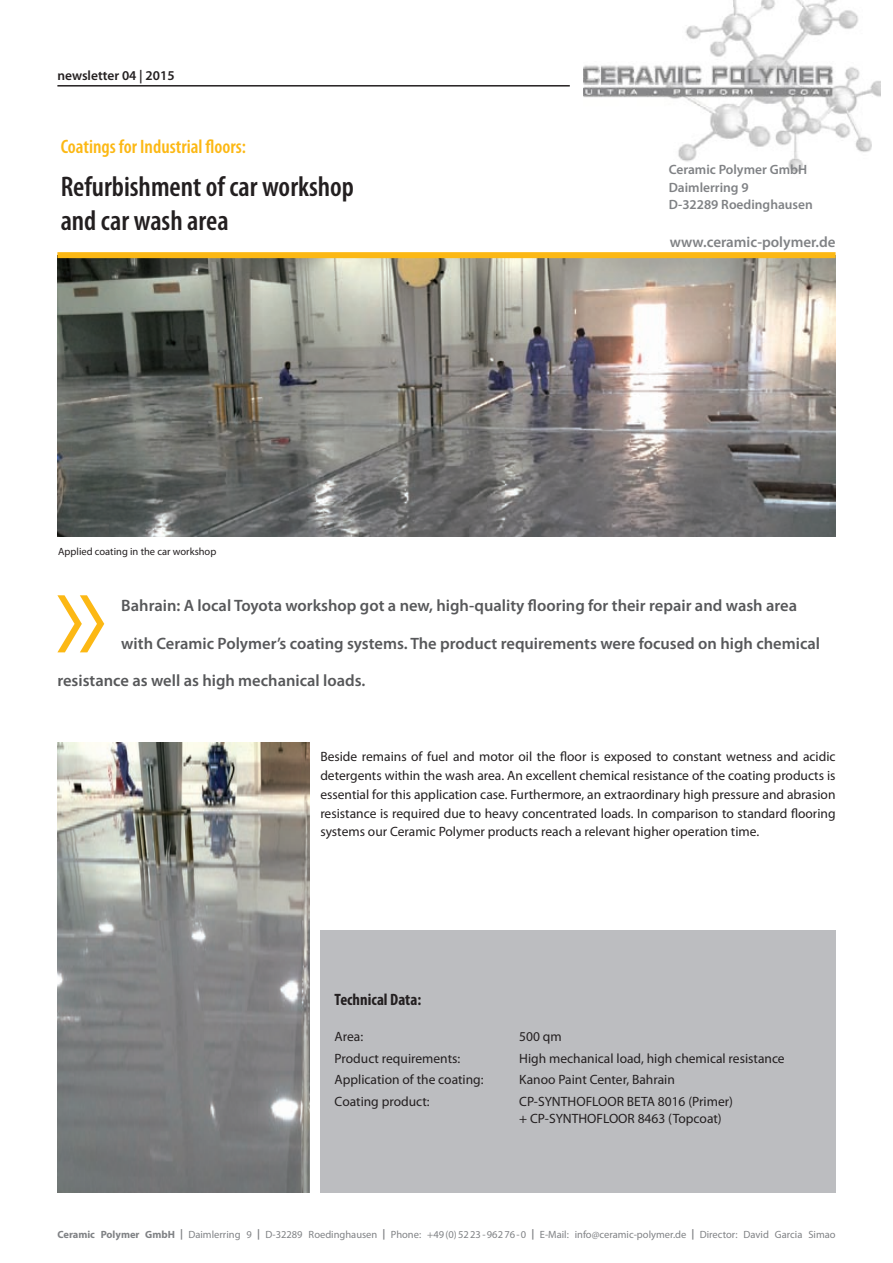
<style>
.page{position:relative;width:893px;height:1263px;background:#fff}
.page>*{position:absolute;margin:0;border:0;box-sizing:border-box;transform-origin:0 0}
.t1{font:600 condensed 28.5px/34.5px "Myriad Pro";color:#231f20}
.t2{font:600 condensed 19.5px "Myriad Pro";color:#fcb814}
.t3{font:600 16.5px "Myriad Pro";color:#57585a}
.t4{font:700 condensed 16.5px "Myriad Pro";color:#231f20}
.t5{font:600 15px "Myriad Pro";color:#808285}
.t6{font:13.5px/18.8px "Myriad Pro";color:#231f20}
.t7{font:600 13.5px/17.2px "Myriad Pro";color:#808285}
.t8{font:600 13.5px "Myriad Pro";color:#231f20}
.t9{font:10.5px "Myriad Pro";color:#808285}
.t10{font:10.5px "Myriad Pro";color:#231f20}
.s1{font-weight:700}
</style>
<div class="page">
<img style="left:584px;top:0;width:296px;height:172px">
<img style="left:57px;top:258px;width:779px;height:278px">
<img style="left:57px;top:743px;width:253px;height:450px">
<div style="left:57px;top:252px;width:779px;height:6px;background:#fcb814"></div>
<svg style="left:57px;top:595px;width:47px;height:57px"></svg>
<div style="left:320px;top:930px;width:516px;height:263px;background:#bcbdc0"></div>
<hr style="left:57px;top:85px;width:513px;height:2px;background:#231f20">
<p class="t8" style="left:57px;top:67px;width:119px">newsletter 04 | 2015</p>
<h2 class="t2" style="left:61px;top:134px;width:187px">Coatings for Industrial floors:</h2>
<h1 class="t1" style="left:61px;top:169px;width:295px">Refurbishment of car workshop and car wash area</h1>
<p class="t10" style="left:58px;top:545px;width:160px">Applied coating in the car workshop</p>
<p class="t7" style="left:669px;top:161px;width:146px">Ceramic Polymer GmbH<br>Daimlerring 9<br>D-32289 Roedinghausen</p>
<p class="t5" style="left:670px;top:233px;width:167px">www.ceramic-polymer.de</p>
<p class="t3" style="left:121px;top:595px;width:677px">Bahrain: A local Toyota workshop got a new, high-quality flooring for their repair and wash area</p>
<p class="t3" style="left:121px;top:633px;width:700px">with Ceramic Polymer’s coating systems. The product requirements were focused on high chemical</p>
<p class="t3" style="left:57px;top:670px;width:309px">resistance as well as high mechanical loads.</p>
<p class="t6" style="left:320px;top:747px;width:517px;text-align:justify">Beside remains of fuel and motor oil the floor is exposed to constant wetness and acidic detergents within the wash area. An excellent chemical resistance of the coating products is essential for this application case. Furthermore, an extraordinary high pressure and abrasion resistance is required due to heavy concentrated loads. In comparison to standard flooring systems our Ceramic Polymer products reach a relevant higher operation time.</p>
<p class="t4" style="left:335px;top:989px;width:88px">Technical Data:</p>
<p class="t6" style="left:335px;top:1027px;width:30px">Area:</p>
<p class="t6" style="left:519px;top:1027px;width:44px">500 qm</p>
<p class="t6" style="left:335px;top:1049px;width:127px">Product requirements:</p>
<p class="t6" style="left:519px;top:1049px;width:267px">High mechanical load, high chemical resistance</p>
<p class="t6" style="left:335px;top:1070px;width:150px">Application of the coating:</p>
<p class="t6" style="left:519px;top:1070px;width:157px">Kanoo Paint Center, Bahrain</p>
<p class="t6" style="left:335px;top:1092px;width:96px">Coating product:</p>
<p class="t6" style="left:519px;top:1092px;width:215px;line-height:17.2px">CP-SYNTHOFLOOR BETA 8016 (Primer) + CP-SYNTHOFLOOR 8463 (Topcoat)</p>
<p class="t9" style="left:57px;top:1228px;width:780px"><span class="s1">Ceramic Polymer GmbH |</span> Daimlerring 9 <span class="s1">|</span> D-32289 Roedinghausen <span class="s1">|</span> Phone: +49(0)5223-96276-0 <span class="s1">|</span> E-Mail: info@ceramic-polymer.de <span class="s1">|</span> Director: David Garcia Simao</p>
</div>
